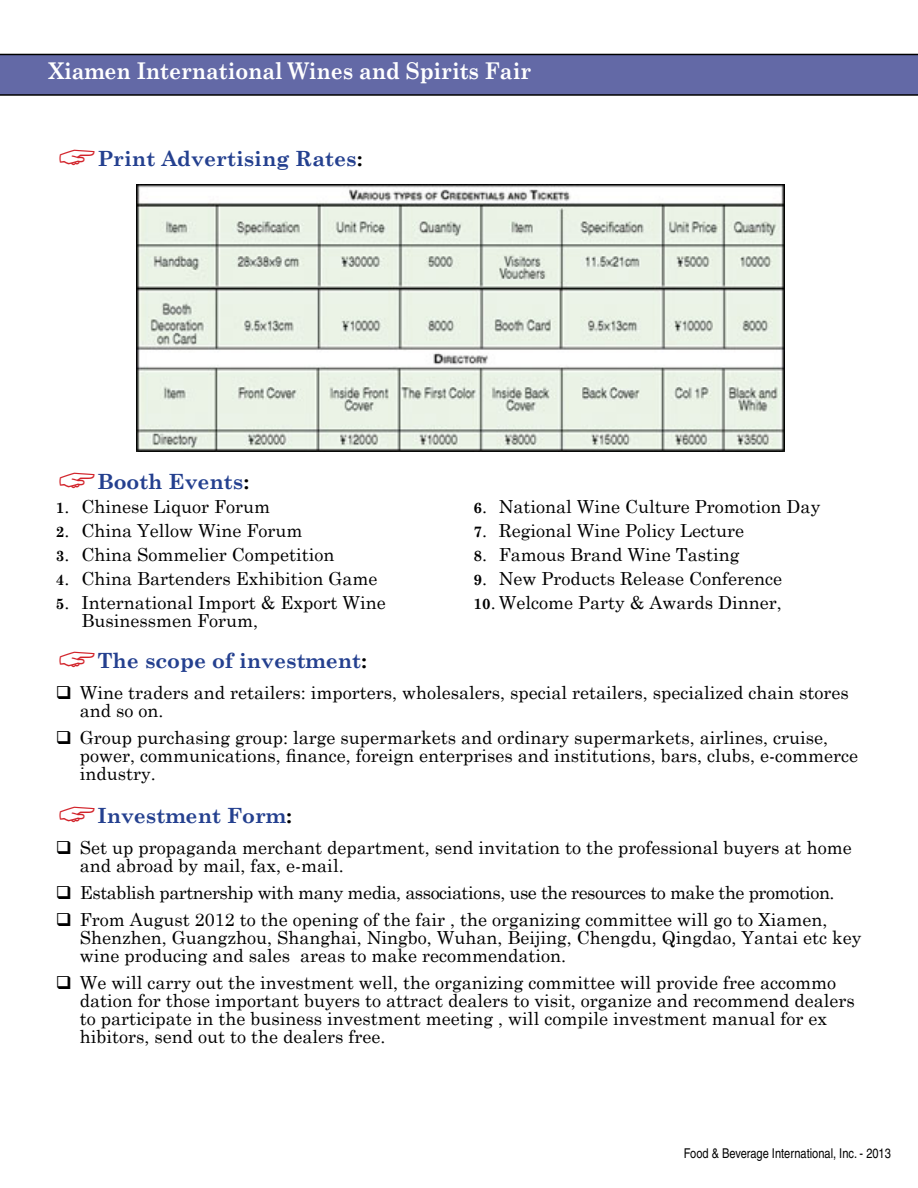
<style>
.page{position:relative;width:918px;height:1188px;background:#fff}
.page>*{position:absolute;margin:0;border:0;box-sizing:border-box;transform-origin:0 0}
.t1{font:700 23.1px "Century Schoolbook";letter-spacing:-.005em;color:#fff;scale:.91 1}
.t2{font:700 21px "Century Schoolbook";color:#24408f}
.t3{font:18px/18px "Century Schoolbook";color:#000}
.t4{font:18px "Century Schoolbook";letter-spacing:-.025em;color:#000}
.t5{font:condensed 13.5px "Helvetica";color:#000}
.s1{color:#000}
.s2{font-weight:700;font-size:15px}
</style>
<div class="page">
<svg style="left:0;top:54px;width:918px;height:42px;background:#5d639b"></svg>
<img style="left:136px;top:184px;width:648px;height:268px">
<p class="t1" style="left:49px;top:57px;width:531px">Xiamen International Wines and Spirits Fair</p>
<p class="t2" style="left:97px;top:146px;width:267px">Print Advertising Rates<span class="s1">:</span></p>
<p class="t2" style="left:97px;top:469px;width:153px">Booth Events<span class="s1">:</span></p>
<p class="t3" style="left:56px;top:497px;width:216px"><span class="s2">1</span>. Chinese Liquor Forum</p>
<p class="t3" style="left:56px;top:521px;width:248px"><span class="s2">2</span>. China Yellow Wine Forum</p>
<p class="t3" style="left:56px;top:545px;width:280px"><span class="s2">3</span>. China Sommelier Competition</p>
<p class="t3" style="left:56px;top:569px;width:323px"><span class="s2">4</span>. China Bartenders Exhibition Game</p>
<p class="t3" style="left:81px;top:593px;width:306px;text-indent:-26px"><span class="s2">5</span>. International Import &amp; Export Wine<br>Businessmen Forum,</p>
<p class="t3" style="left:473px;top:497px;width:348px"><span class="s2">6</span>. National Wine Culture Promotion Day</p>
<p class="t3" style="left:473px;top:521px;width:272px"><span class="s2">7</span>. Regional Wine Policy Lecture</p>
<p class="t3" style="left:473px;top:545px;width:268px"><span class="s2">8</span>. Famous Brand Wine Tasting</p>
<p class="t3" style="left:473px;top:569px;width:310px"><span class="s2">9</span>. New Products Release Conference</p>
<p class="t3" style="left:473px;top:593px;width:310px"><span class="s2">10</span>. Welcome Party &amp; Awards Dinner,</p>
<p class="t2" style="left:97px;top:648px;width:271px">The scope of investment<span class="s1">:</span></p>
<p class="t3" style="left:80px;top:683px;width:771px;text-indent:-24px">❑ Wine traders and retailers: importers, wholesalers, special retailers, specialized chain stores and so on.</p>
<p class="t3" style="left:80px;top:728px;width:780px;text-indent:-24px">❑ Group purchasing group: large supermarkets and ordinary supermarkets, airlines, cruise, power, communications, finance, foreign enterprises and institutions, bars, clubs, e-commerce industry.</p>
<p class="t2" style="left:97px;top:803px;width:196px">Investment Form<span class="s1">:</span></p>
<p class="t3" style="left:80px;top:838px;width:773px;text-indent:-24px">❑ Set up propaganda merchant department, send invitation to the professional buyers at home and abroad by mail, fax, e-mail.</p>
<p class="t4" style="left:56px;top:881px;width:780px">❑ Establish partnership with many media, associations, use the resources to make the promotion.</p>
<p class="t3" style="left:80px;top:910px;width:783px;text-indent:-24px">❑ From August 2012 to the opening of the fair , the organizing committee will go to Xiamen,<br>Shenzhen, Guangzhou, Shanghai, Ningbo, Wuhan, Beijing, Chengdu, Qingdao, Yantai etc key wine producing and sales areas to make recommendation.</p>
<p class="t3" style="left:80px;top:973px;width:777px;text-indent:-24px">❑ We will carry out the investment well, the organizing committee will provide free accommo dation for those important buyers to attract dealers to visit, organize and recommend dealers to participate in the business investment meeting , will compile investment manual for ex hibitors, send out to the dealers free.</p>
<p class="t5" style="left:684px;top:1146px;width:209px">Food &amp; Beverage International, Inc. - 2013</p>
</div>
